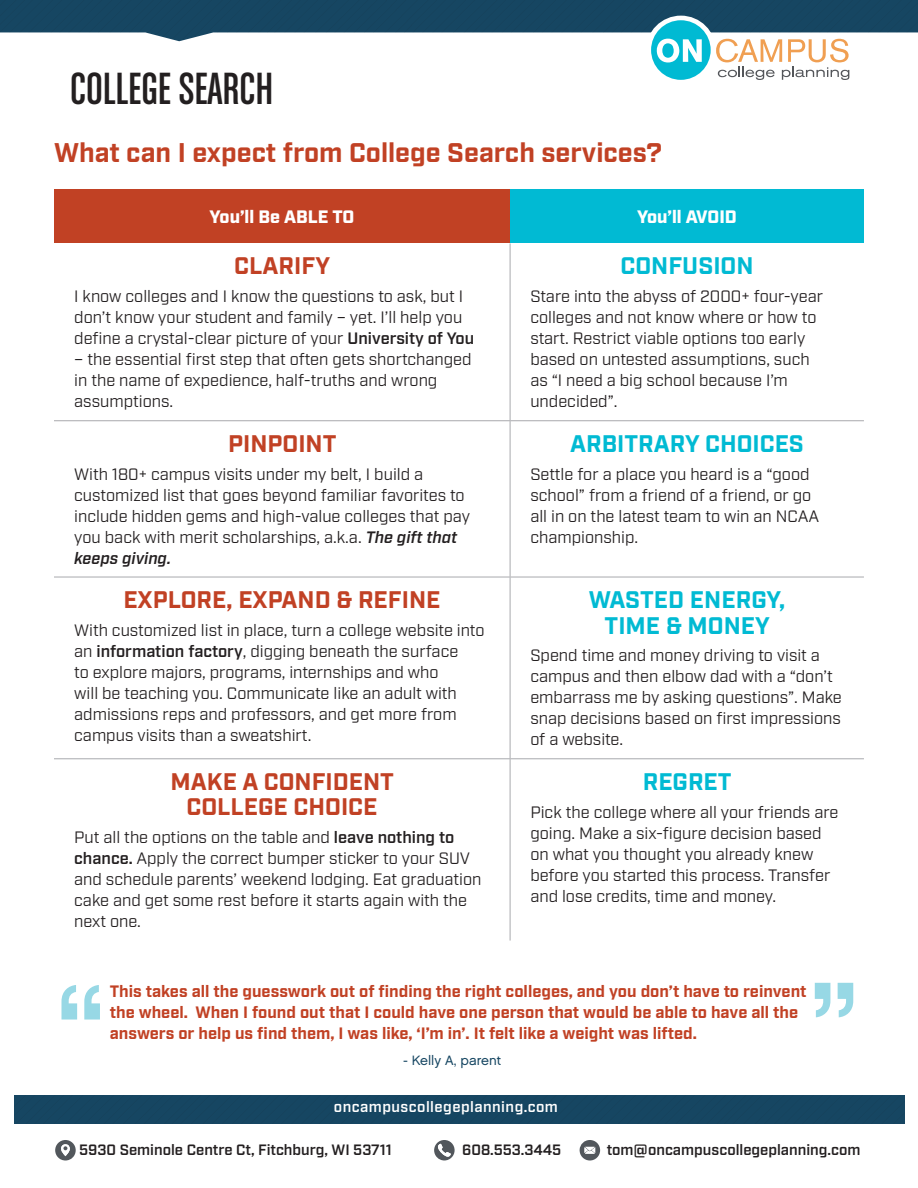
<style>
.page{position:relative;width:918px;height:1188px;background:#fff}
.page>*{position:absolute;margin:0;border:0;box-sizing:border-box;transform-origin:0 0}
.t1{font:48px "Chalet Comprime Cologne Sixty";color:#231f20}
.t2{font:700 27px "Industry";color:#c14124}
.t3{font:700 24px/25.5px "Industry";color:#c14124;text-align:center}
.t4{font:700 24px/25.5px "Industry";color:#01bad3;text-align:center}
.t5{font:900 18px "Industry";color:#fff}
.t6{font:16.5px/21px "Industry";color:#231f20}
.t7{font:700 16.5px/21px "Industry";color:#c14124}
.t8{font:600 15px "Industry";color:#231f20}
.t9{font:600 15px "Industry";letter-spacing:.03em;color:#fff}
.t10{font:13.5px "Chalet London Nineteen Sixty";color:#164662}
.s1{font-weight:600}
.s2{font-weight:600;font-style:italic}
</style>
<div class="page">
<svg style="left:0;top:0;width:918px;height:80px"></svg>
<div style="left:14px;top:1095px;width:891px;height:28px;background:#164662"></div>
<div style="left:54px;top:189px;width:456px;height:54px;background:#c14124"></div>
<div style="left:510px;top:189px;width:354px;height:54px;background:#01bad3"></div>
<hr style="left:510px;top:243px;width:1px;height:177px;background:#a8a9ad">
<hr style="left:54px;top:420px;width:456px;height:1px;background:#a8a9ad">
<hr style="left:510px;top:420px;width:354px;height:1px;background:#a8a9ad">
<hr style="left:510px;top:421px;width:1px;height:156px;background:#a8a9ad">
<hr style="left:54px;top:577px;width:456px;height:1px;background:#a8a9ad">
<hr style="left:510px;top:577px;width:354px;height:1px;background:#a8a9ad">
<hr style="left:510px;top:577px;width:1px;height:181px;background:#a8a9ad">
<hr style="left:54px;top:758px;width:456px;height:1px;background:#a8a9ad">
<hr style="left:510px;top:758px;width:354px;height:1px;background:#a8a9ad">
<hr style="left:510px;top:759px;width:1px;height:182px;background:#a8a9ad">
<svg style="left:434px;top:1140px;width:21px;height:21px"></svg>
<svg style="left:579px;top:1140px;width:21px;height:21px"></svg>
<svg style="left:55px;top:1140px;width:21px;height:21px"></svg>
<svg style="left:62px;top:985px;width:38px;height:35px"></svg>
<svg style="left:815px;top:983px;width:38px;height:34px"></svg>
<h1 class="t1" style="left:70px;top:62px;width:205px">COLLEGE SEARCH</h1>
<h2 class="t2" style="left:54px;top:137px;width:610px">What can I expect from College Search services?</h2>
<p class="t5" style="left:210px;top:206px;width:146px">You’ll Be ABLE TO</p>
<p class="t5" style="left:637px;top:206px;width:101px">You’ll AVOID</p>
<h3 class="t3" style="left:234px;top:255px;width:97px">CLARIFY</h3>
<p class="t6" style="left:74px;top:286px;width:402px">I know colleges and I know the questions to ask, but I don’t know your student and family – yet. I’ll help you define a crystal-clear picture of your <span class="s1">University of You</span></p>
<p class="t6" style="left:74px;top:349px;width:399px">– the essential first step that often gets shortchanged in the name of expedience, half-truths and wrong assumptions.</p>
<h3 class="t4" style="left:620px;top:255px;width:135px">CONFUSION</h3>
<p class="t6" style="left:530px;top:286px;width:294px">Stare into the abyss of 2000+ four-year colleges and not know where or how to start. Restrict viable options too early based on untested assumptions, such as “I need a big school because I’m undecided”.</p>
<h3 class="t3" style="left:228px;top:432px;width:110px">PINPOINT</h3>
<p class="t6" style="left:74px;top:464px;width:397px">With 180+ campus visits under my belt, I build a customized list that goes beyond familiar favorites to include hidden gems and high-value colleges that pay you back with merit scholarships, a.k.a. <span class="s2">The gift that keeps giving.</span></p>
<h3 class="t3" style="left:123px;top:588px;width:319px">EXPLORE, EXPAND &amp; REFINE</h3>
<p class="t6" style="left:74px;top:620px;width:412px">With customized list in place, turn a college website into an <span class="s1">information factory</span>, digging beneath the surface<br>to explore majors, programs, internships and who<br>will be teaching you. Communicate like an adult with admissions reps and professors, and get more from campus visits than a sweatshirt.</p>
<h3 class="t3" style="left:171px;top:770px;width:225px">MAKE A CONFIDENT<br>COLLEGE CHOICE</h3>
<p class="t6" style="left:74px;top:827px;width:409px">Put all the options on the table and <span class="s1">leave nothing to chance.</span> Apply the correct bumper sticker to your SUV and schedule parents’ weekend lodging. Eat graduation cake and get some rest before it starts again with the next one.</p>
<h3 class="t4" style="left:570px;top:432px;width:235px">ARBITRARY CHOICES</h3>
<p class="t6" style="left:530px;top:464px;width:291px">Settle for a place you heard is a “good school” from a friend of a friend, or go all in on the latest team to win an NCAA championship.</p>
<h3 class="t4" style="left:589px;top:588px;width:198px">WASTED ENERGY,<br>TIME &amp; MONEY</h3>
<p class="t6" style="left:530px;top:645px;width:313px">Spend time and money driving to visit a campus and then elbow dad with a “don’t embarrass me by asking questions”. Make snap decisions based on first impressions of a website.</p>
<h3 class="t4" style="left:643px;top:770px;width:90px">REGRET</h3>
<p class="t6" style="left:530px;top:802px;width:310px">Pick the college where all your friends are going. Make a six-figure decision based on what you thought you already knew before you started this process. Transfer and lose credits, time and money.</p>
<p class="t7" style="left:110px;top:982px;width:698px">This takes all the guesswork out of finding the right colleges, and you don’t have to reinvent the wheel. When I found out that I could have one person that would be able to have all the answers or help us find them, I was like, ‘I’m in’. It felt like a weight was lifted.</p>
<p class="t10" style="left:403px;top:1052px;width:99px">- Kelly A, parent</p>
<p class="t9" style="left:334px;top:1098px;width:226px">oncampuscollegeplanning.com</p>
<p class="t8" style="left:79px;top:1141px;width:314px">5930 Seminole Centre Ct, Fitchburg, WI 53711</p>
<p class="t8" style="left:462px;top:1141px;width:101px">608.553.3445</p>
<p class="t8" style="left:607px;top:1141px;width:255px">tom@oncampuscollegeplanning.com</p>
</div>
